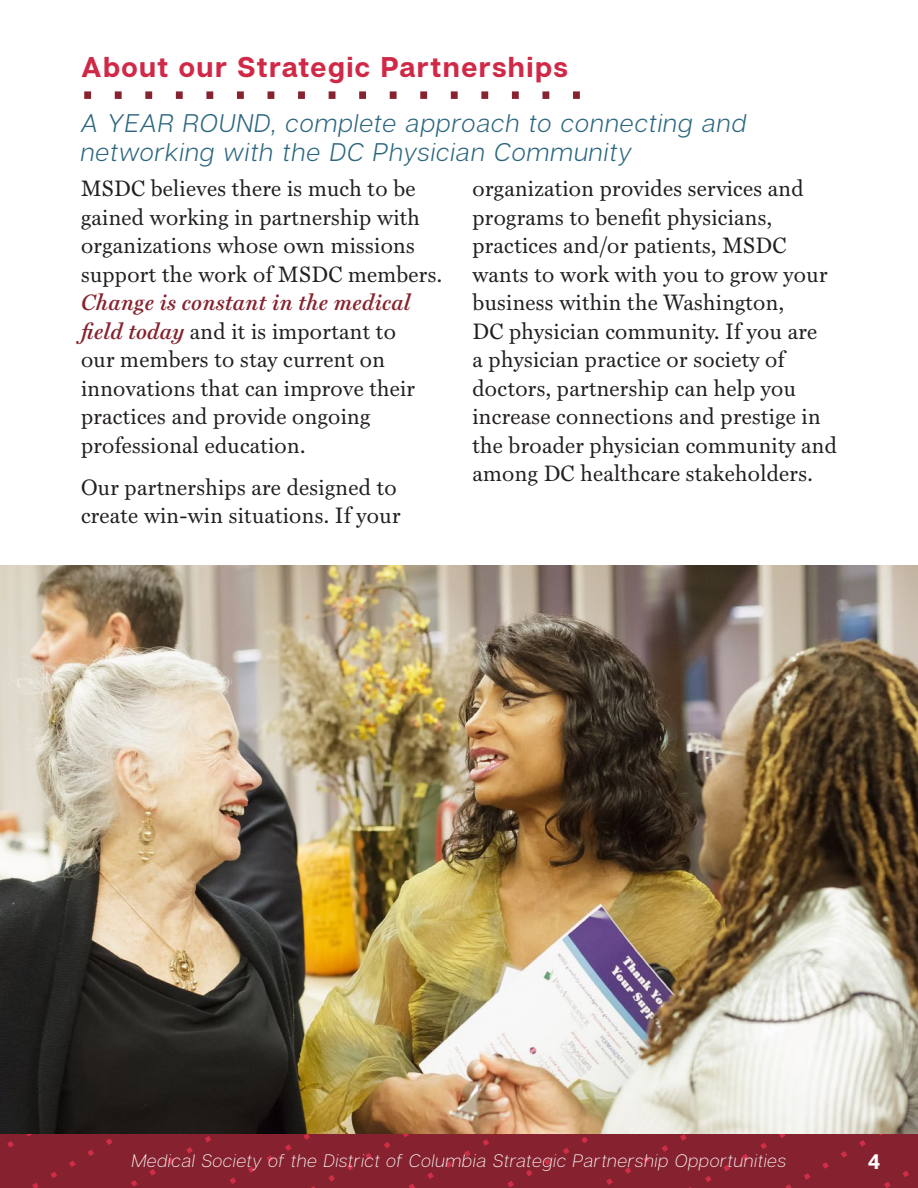
<style>
.page{position:relative;width:918px;height:1188px;background:#fff}
.page>*{position:absolute;margin:0;border:0;box-sizing:border-box;transform-origin:0 0}
.t1{font:700 28.5px "Articulat C Fv 2";letter-spacing:.05em;color:#cf2947}
.t2{font:italic 300 25.5px/28.5px "Articulat C Fv 2";letter-spacing:.05em;color:#2c677f}
.t3{font:22.5px/28.5px "HK Serif";letter-spacing:.015em;color:#231f20}
.t4{font:700 21px "Articulat C Fv 2";color:#fff}
.t5{font:italic 200 18px "Articulat C Fv 2";letter-spacing:.05em;color:#fff}
.s1{font-weight:600;font-style:italic;color:#86232f}
</style>
<div class="page">
<svg style="left:84px;top:91px;width:496px;height:8px"></svg>
<img style="left:0;top:566px;width:918px;height:568px">
<div style="left:0;top:1134px;width:918px;height:54px;background:#86222f"></div>
<svg style="left:7px;top:1141px;width:7px;height:7px"></svg>
<svg style="left:32px;top:1183px;width:7px;height:5px"></svg>
<svg style="left:51px;top:1172px;width:6px;height:6px"></svg>
<svg style="left:69px;top:1161px;width:7px;height:6px"></svg>
<svg style="left:88px;top:1149px;width:6px;height:7px"></svg>
<svg style="left:106px;top:1138px;width:7px;height:7px"></svg>
<svg style="left:131px;top:1180px;width:6px;height:7px"></svg>
<svg style="left:149px;top:1169px;width:7px;height:7px"></svg>
<svg style="left:168px;top:1158px;width:6px;height:7px"></svg>
<svg style="left:186px;top:1147px;width:7px;height:7px"></svg>
<svg style="left:205px;top:1136px;width:6px;height:6px"></svg>
<svg style="left:230px;top:1177px;width:6px;height:7px"></svg>
<svg style="left:248px;top:1166px;width:7px;height:7px"></svg>
<svg style="left:267px;top:1155px;width:6px;height:7px"></svg>
<svg style="left:285px;top:1144px;width:7px;height:7px"></svg>
<svg style="left:304px;top:1134px;width:6px;height:6px"></svg>
<svg style="left:328px;top:1175px;width:7px;height:7px"></svg>
<svg style="left:347px;top:1164px;width:6px;height:6px"></svg>
<svg style="left:365px;top:1153px;width:7px;height:6px"></svg>
<svg style="left:384px;top:1142px;width:6px;height:6px"></svg>
<svg style="left:403px;top:1134px;width:6px;height:3px"></svg>
<svg style="left:409px;top:1183px;width:6px;height:5px"></svg>
<svg style="left:427px;top:1172px;width:7px;height:7px"></svg>
<svg style="left:446px;top:1161px;width:6px;height:7px"></svg>
<svg style="left:464px;top:1150px;width:7px;height:7px"></svg>
<svg style="left:483px;top:1139px;width:6px;height:7px"></svg>
<svg style="left:507px;top:1181px;width:7px;height:6px"></svg>
<svg style="left:526px;top:1170px;width:7px;height:6px"></svg>
<svg style="left:544px;top:1159px;width:7px;height:6px"></svg>
<svg style="left:563px;top:1148px;width:6px;height:6px"></svg>
<svg style="left:581px;top:1137px;width:7px;height:6px"></svg>
<svg style="left:606px;top:1178px;width:7px;height:7px"></svg>
<svg style="left:625px;top:1167px;width:6px;height:7px"></svg>
<svg style="left:643px;top:1156px;width:7px;height:7px"></svg>
<svg style="left:662px;top:1145px;width:6px;height:7px"></svg>
<svg style="left:680px;top:1134px;width:7px;height:7px"></svg>
<svg style="left:705px;top:1176px;width:7px;height:6px"></svg>
<svg style="left:723px;top:1165px;width:7px;height:6px"></svg>
<svg style="left:742px;top:1154px;width:7px;height:6px"></svg>
<svg style="left:760px;top:1143px;width:7px;height:6px"></svg>
<svg style="left:779px;top:1134px;width:6px;height:4px"></svg>
<svg style="left:785px;top:1184px;width:7px;height:4px"></svg>
<svg style="left:804px;top:1173px;width:6px;height:7px"></svg>
<svg style="left:822px;top:1162px;width:7px;height:7px"></svg>
<svg style="left:841px;top:1151px;width:6px;height:7px"></svg>
<svg style="left:859px;top:1140px;width:7px;height:7px"></svg>
<svg style="left:884px;top:1182px;width:7px;height:6px"></svg>
<svg style="left:903px;top:1171px;width:6px;height:6px"></svg>
<p class="t1" style="left:81px;top:49px;width:488px">About our Strategic Partnerships</p>
<p class="t2" style="left:81px;top:110px;width:667px">A YEAR ROUND, complete approach to connecting and networking with the DC Physician Community</p>
<p class="t3" style="left:81px;top:173px;width:363px">MSDC believes there is much to be gained working in partnership with organizations whose own missions support the work of MSDC members.</p>
<p class="t3" style="left:81px;top:287px;width:336px"><span class="s1">Change is constant in the medical field today</span> and it is important to our members to stay current on innovations that can improve their practices and provide ongoing professional education.</p>
<p class="t3" style="left:81px;top:471px;width:321px">Our partnerships are designed to create win-win situations. If your</p>
<p class="t3" style="left:472px;top:173px;width:366px">organization provides services and programs to benefit physicians, practices and/or patients, MSDC wants to work with you to grow your business within the Washington,<br>DC physician community. If you are<br>a physician practice or society of doctors, partnership can help you increase connections and prestige in the broader physician community and among DC healthcare stakeholders.</p>
<p class="t5" style="left:132px;top:1150px;width:656px">Medical Society of the District of Columbia Strategic Partnership Opportunities</p>
<p class="t4" style="left:868px;top:1149px;width:14px">4</p>
</div>
